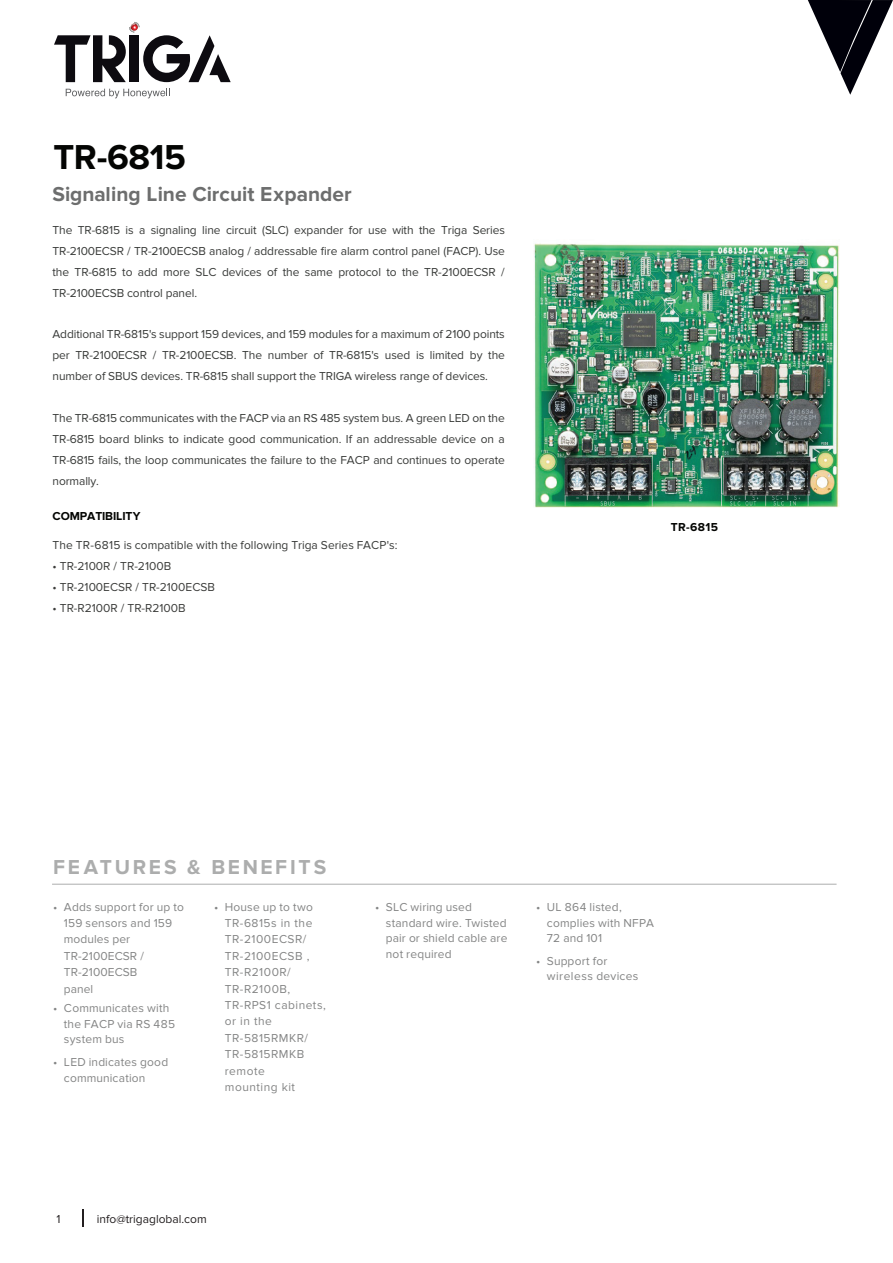
<style>
.page{position:relative;width:893px;height:1263px;background:#fff}
.page>*{position:absolute;margin:0;border:0;box-sizing:border-box;transform-origin:0 0}
.t1{font:700 35.85px "Proxima Nova";letter-spacing:-.01em;color:#040503}
.t2{font:700 21px "Proxima Nova";color:#6d6e6e}
.t3{font:700 21px "Proxima Nova";letter-spacing:.13em;color:#acadad}
.t4{font:12px/21px "Proxima Nova";letter-spacing:-.01em;color:#393b39;text-align:justify}
.t5{font:12px/15.8px "Proxima Nova";letter-spacing:.02em;color:#848585}
.t6{font:12px/16.4px "Proxima Nova";letter-spacing:.04em;color:#848585}
.t7{font:12px "Proxima Nova";color:#3b3c3a}
.t8{font:12px "Proxima Nova";color:#231f20}
.t9{font:700 12px "Proxima Nova";letter-spacing:-.005em;color:#040503}
</style>
<div class="page">
<svg style="left:83px;top:1209px;width:1px;height:17px"></svg>
<svg style="left:808px;top:0;width:85px;height:95px"></svg>
<svg style="left:54px;top:22px;width:177px;height:60px"></svg>
<svg style="left:66px;top:89px;width:104px;height:9px"></svg>
<img style="left:534px;top:243px;width:305px;height:265px">
<hr style="left:52px;top:884px;width:785px;height:1px;background:#acadad">
<h1 class="t1" style="left:53px;top:136px;width:134px">TR-6815</h1>
<h2 class="t2" style="left:53px;top:182px;width:301px">Signaling Line Circuit Expander</h2>
<p class="t4" style="left:53px;top:219px;width:454px">The TR-6815 is a signaling line circuit (SLC) expander for use with the Triga Series TR-2100ECSR / TR-2100ECSB analog / addressable fire alarm control panel (FACP). Use the TR-6815 to add more SLC devices of the same protocol to the TR-2100ECSR / TR-2100ECSB control panel.</p>
<p class="t4" style="left:53px;top:324px;width:454px">Additional TR-6815's support 159 devices, and 159 modules for a maximum of 2100 points per TR-2100ECSR / TR-2100ECSB. The number of TR-6815's used is limited by the number of SBUS devices. TR-6815 shall support the TRIGA wireless range of devices.</p>
<p class="t4" style="left:53px;top:408px;width:454px">The TR-6815 communicates with the FACP via an RS 485 system bus. A green LED on the TR-6815 board blinks to indicate good communication. If an addressable device on a TR-6815 fails, the loop communicates the failure to the FACP and continues to operate normally.</p>
<p class="t9" style="left:53px;top:509px;width:90px">COMPATIBILITY</p>
<p class="t4" style="left:53px;top:535px;width:347px">The TR-6815 is compatible with the following Triga Series FACP's:</p>
<p class="t7" style="left:53px;top:559px;width:120px">• TR-2100R / TR-2100B</p>
<p class="t7" style="left:53px;top:580px;width:164px">• TR-2100ECSR / TR-2100ECSB</p>
<p class="t7" style="left:53px;top:601px;width:135px">• TR-R2100R / TR-R2100B</p>
<p class="t9" style="left:671px;top:520px;width:49px">TR-6815</p>
<h2 class="t3" style="left:53px;top:855px;width:275px">FEATURES &amp; BENEFITS</h2>
<p class="t5" style="left:64px;top:899px;width:122px;line-height:16.4px;text-indent:-11px">• Adds support for up to<br>159 sensors and 159 modules per<br>TR-2100ECSR /<br>TR-2100ECSB<br>panel</p>
<p class="t5" style="left:64px;top:1000px;width:113px;text-indent:-11px">• Communicates with the FACP via RS 485 system bus</p>
<p class="t5" style="left:64px;top:1054px;width:106px;text-indent:-11px">• LED indicates good communication</p>
<p class="t6" style="left:225px;top:899px;width:102px;text-indent:-11px">• House up to two<br>TR-6815s in the<br>TR-2100ECSR/<br>TR-2100ECSB ,<br>TR-R2100R/<br>TR-R2100B,<br>TR-RPS1 cabinets, or in the<br>TR-5815RMKR/<br>TR-5815RMKB remote<br>mounting kit</p>
<p class="t5" style="left:386px;top:899px;width:123px;text-indent:-11px">• SLC wiring used standard wire. Twisted pair or shield cable are not required</p>
<p class="t5" style="left:547px;top:899px;width:109px;text-indent:-11px">• UL 864 listed, complies with NFPA<br>72 and 101</p>
<p class="t5" style="left:547px;top:953px;width:93px;text-indent:-11px">• Support for wireless devices</p>
<p class="t8" style="left:57px;top:1212px;width:6px">1</p>
<p class="t8" style="left:97px;top:1212px;width:111px">info@trigaglobal.com</p>
</div>
